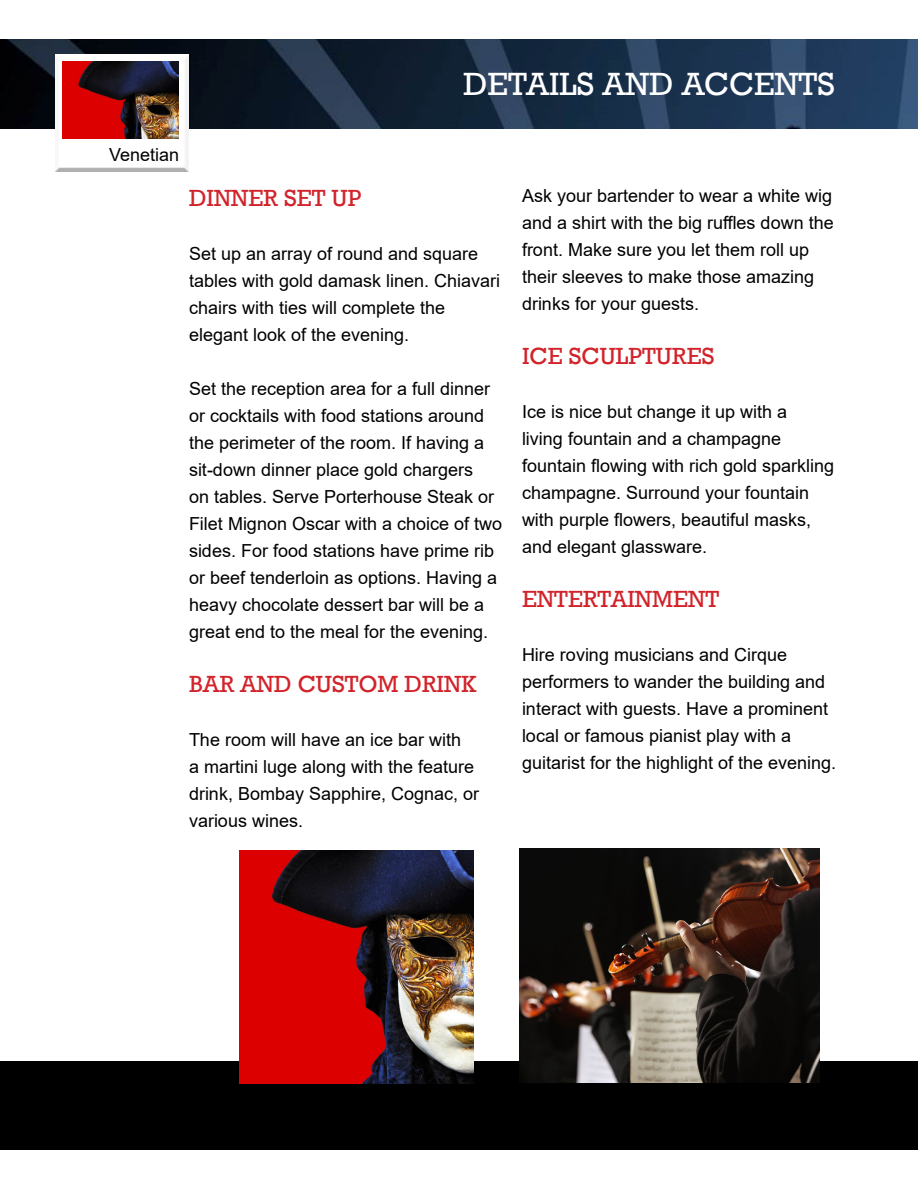
<style>
.page{position:relative;width:918px;height:1188px;background:#fff}
.page>*{position:absolute;margin:0;border:0;box-sizing:border-box;transform-origin:0 0}
.t1{font:33px "Rockwell";color:#fff}
.t2{font:24px "Rockwell";color:#d2232a}
.t3{font:18px/27px "Arial";color:#000}
</style>
<div class="page">
<div style="left:0;top:1061px;width:918px;height:89px;background:#000"></div>
<img style="left:0;top:40px;width:918px;height:88px">
<div style="left:49px;top:48px;width:145px;height:11px;background:#fff;opacity:.75"></div>
<div style="left:49px;top:54px;width:145px;height:119px;background:#000;opacity:.45"></div>
<img style="left:63px;top:62px;width:115px;height:77px">
<img style="left:519px;top:849px;width:301px;height:233px">
<img style="left:240px;top:850px;width:233px;height:234px">
<h1 class="t1" style="left:464px;top:65px;width:373px">DETAILS AND ACCENTS</h1>
<p class="t3" style="left:109px;top:141px;width:72px">Venetian</p>
<h2 class="t2" style="left:189px;top:184px;width:174px">DINNER SET UP</h2>
<p class="t3" style="left:189px;top:240px;width:313px">Set up an array of round and square tables with gold damask linen. Chiavari chairs with ties will complete the elegant look of the evening.</p>
<p class="t3" style="left:189px;top:375px;width:315px">Set the reception area for a full dinner or cocktails with food stations around the perimeter of the room. If having a sit-down dinner place gold chargers<br>on tables. Serve Porterhouse Steak or Filet Mignon Oscar with a choice of two sides. For food stations have prime rib or beef tenderloin as options. Having a heavy chocolate dessert bar will be a great end to the meal for the evening.</p>
<h2 class="t2" style="left:189px;top:670px;width:289px">BAR AND CUSTOM DRINK</h2>
<p class="t3" style="left:189px;top:726px;width:292px">The room will have an ice bar with<br>a martini luge along with the feature drink, Bombay Sapphire, Cognac, or various wines.</p>
<p class="t3" style="left:522px;top:182px;width:313px">Ask your bartender to wear a white wig and a shirt with the big ruffles down the front. Make sure you let them roll up their sleeves to make those amazing drinks for your guests.</p>
<h2 class="t2" style="left:522px;top:342px;width:194px">ICE SCULPTURES</h2>
<p class="t3" style="left:522px;top:398px;width:314px">Ice is nice but change it up with a<br>living fountain and a champagne fountain flowing with rich gold sparkling champagne. Surround your fountain with purple flowers, beautiful masks, and elegant glassware.</p>
<h2 class="t2" style="left:522px;top:585px;width:199px">ENTERTAINMENT</h2>
<p class="t3" style="left:522px;top:641px;width:316px">Hire roving musicians and Cirque performers to wander the building and interact with guests. Have a prominent local or famous pianist play with a guitarist for the highlight of the evening.</p>
</div>
